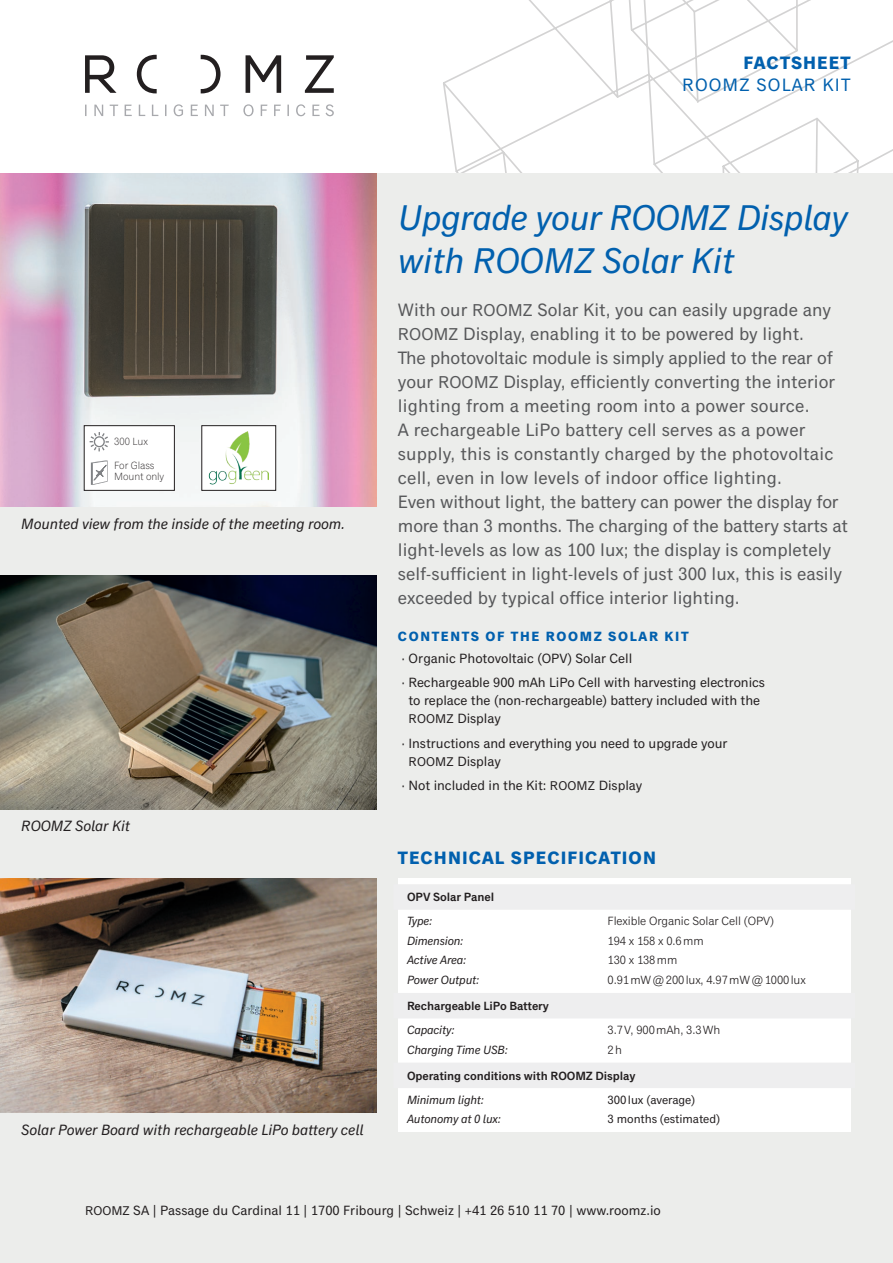
<style>
.page{position:relative;width:893px;height:1263px;background:#fff}
.page>*{position:absolute;margin:0;border:0;box-sizing:border-box;transform-origin:0 0}
.t1{font:italic 36px/43.5px "Classic Grotesque Std";letter-spacing:-.01em;color:#0160ae}
.t2{font:18px/24px "Classic Grotesque Std";color:#57585a}
.t3{font:700 18px "Classic Grotesque Std";letter-spacing:.06em;color:#0160ae}
.t4{font:18px "Classic Grotesque Std";letter-spacing:.06em;color:#0160ae}
.t5{font:italic 15px "Classic Grotesque Std";color:#231f20}
.t6{font:13.5px/18px "Classic Grotesque Std";letter-spacing:-.005em;color:#231f20}
.t7{font:700 13.5px "Classic Grotesque Std";letter-spacing:.12em;color:#0160ae}
.t8{font:12px "Classic Grotesque Std";letter-spacing:-.01em;color:#231f20}
.t9{font:italic 12px "Classic Grotesque Std";letter-spacing:-.01em;color:#231f20}
.t10{font:600 12px "Classic Grotesque Std";letter-spacing:-.01em;color:#231f20}
.t11{font:12px "Classic Grotesque Std";letter-spacing:-.01em;color:#231f20}
.t12{font:300 10.5px/10.5px "Classic Grotesque Std";letter-spacing:-.01em;color:#231f20}
.s1{font-size:17.25px}
.s2{font-size:12.75px}
</style>
<div class="page">
<div style="left:0;top:172px;width:893px;height:1091px;background:#ecedeb"></div>
<img style="left:0;top:172px;width:377px;height:334px">
<svg style="left:136px;top:0;width:757px;height:172px"></svg>
<img style="left:0;top:575px;width:377px;height:234px">
<img style="left:0;top:878px;width:377px;height:234px">
<svg style="left:85px;top:55px;width:32px;height:38px"></svg>
<svg style="left:137px;top:55px;width:20px;height:38px"></svg>
<svg style="left:201px;top:55px;width:20px;height:38px"></svg>
<svg style="left:246px;top:55px;width:35px;height:38px"></svg>
<svg style="left:305px;top:55px;width:29px;height:38px"></svg>
<svg style="left:85px;top:104px;width:249px;height:12px"></svg>
<div style="left:398px;top:878px;width:452px;height:254px;background:#fff"></div>
<div style="left:393px;top:884px;width:462px;height:26px;background:#eeeeef"></div>
<div style="left:393px;top:993px;width:462px;height:25px;background:#eeeeef"></div>
<div style="left:393px;top:1062px;width:462px;height:26px;background:#eeeeef"></div>
<div style="left:202px;top:426px;width:74px;height:64px;background:#fff"></div>
<img style="left:209px;top:432px;width:60px;height:52px">
<div style="left:202px;top:425px;width:74px;height:65px;border:1px solid #231f20"></div>
<div style="left:84px;top:426px;width:90px;height:64px;background:#fff"></div>
<div style="left:84px;top:425px;width:91px;height:65px;border:1px solid #231f20"></div>
<svg style="left:89px;top:432px;width:20px;height:20px"></svg>
<svg style="left:91px;top:460px;width:17px;height:25px"></svg>
<p class="t3" style="left:743px;top:53px;width:109px">FACTSHEET</p>
<p class="t4" style="left:682px;top:75px;width:170px">ROOMZ SOLAR KIT</p>
<p class="t12" style="left:114px;top:437px;width:35px">300 Lux</p>
<p class="t12" style="left:114px;top:460px;width:51px">For Glass<br>Mount only</p>
<p class="t5" style="left:21px;top:515px;width:325px">Mounted view from the inside of the meeting room.</p>
<p class="t5" style="left:21px;top:818px;width:110px">ROOMZ Solar Kit</p>
<p class="t5" style="left:21px;top:1121px;width:344px">Solar Power Board with rechargeable LiPo battery cell</p>
<h1 class="t1" style="left:398px;top:197px;width:451px">Upgrade your ROOMZ Display with ROOMZ Solar Kit</h1>
<p class="t2" style="left:398px;top:298px;width:452px">With our <span class="s1">ROOMZ</span> Solar Kit, you can easily upgrade any <span class="s1">ROOMZ</span> Display, enabling it to be powered by light.<br>The photovoltaic module is simply applied to the rear of your <span class="s1">ROOMZ</span> Display, efficiently converting the interior lighting from a meeting room into a power source.<br>A rechargeable LiPo battery cell serves as a power supply, this is constantly charged by the photovoltaic cell, even in low levels of indoor office lighting.<br>Even without light, the battery can power the display for more than 3 months. The charging of the battery starts at light-levels as low as 100 lux; the display is completely self-sufficient in light-levels of just 300 lux, this is easily exceeded by typical office interior lighting.</p>
<p class="t7" style="left:398px;top:628px;width:292px">CONTENTS OF THE ROOMZ SOLAR KIT</p>
<p class="t6" style="left:401px;top:646px;width:365px;line-height:24.5px">∙ Organic Photovoltaic (OPV) Solar Cell<br>∙ Rechargeable 900 mAh LiPo Cell with harvesting electronics</p>
<p class="t6" style="left:408px;top:692px;width:353px">to replace the (non-rechargeable) battery included with the<br><span class="s2">ROOMZ</span> Display</p>
<p class="t6" style="left:408px;top:734px;width:321px;text-indent:-7px">∙ Instructions and everything you need to upgrade your<br><span class="s2">ROOMZ</span> Display</p>
<p class="t6" style="left:401px;top:777px;width:242px">∙ Not included in the Kit: <span class="s2">ROOMZ</span> Display</p>
<p class="t3" style="left:398px;top:848px;width:260px">TECHNICAL SPECIFICATION</p>
<p class="t10" style="left:407px;top:890px;width:89px">OPV Solar Panel</p>
<p class="t9" style="left:407px;top:914px;width:27px">Type:</p>
<p class="t8" style="left:608px;top:914px;width:168px">Flexible Organic Solar Cell (OPV)</p>
<p class="t9" style="left:407px;top:934px;width:58px">Dimension:</p>
<p class="t8" style="left:608px;top:934px;width:98px">194 x 158 x 0.6mm</p>
<p class="t9" style="left:407px;top:953px;width:61px">Active Area:</p>
<p class="t8" style="left:608px;top:953px;width:71px">130 x 138mm</p>
<p class="t9" style="left:407px;top:973px;width:74px">Power Output:</p>
<p class="t8" style="left:608px;top:973px;width:200px">0.91mW@200lux, 4.97mW@1000lux</p>
<p class="t10" style="left:407px;top:999px;width:143px">Rechargeable LiPo Battery</p>
<p class="t9" style="left:407px;top:1023px;width:49px">Capacity:</p>
<p class="t8" style="left:608px;top:1023px;width:114px">3.7V, 900mAh, 3.3Wh</p>
<p class="t9" style="left:407px;top:1043px;width:102px">Charging Time USB:</p>
<p class="t8" style="left:608px;top:1043px;width:16px">2h</p>
<p class="t10" style="left:407px;top:1069px;width:230px">Operating conditions with ROOMZ Display</p>
<p class="t9" style="left:407px;top:1093px;width:79px">Minimum light:</p>
<p class="t11" style="left:608px;top:1093px;width:89px">300lux (average)</p>
<p class="t9" style="left:407px;top:1112px;width:95px">Autonomy at 0 lux:</p>
<p class="t11" style="left:608px;top:1112px;width:114px">3 months (estimated)</p>
<p class="t6" style="left:85px;top:1202px;width:577px"><span class="s2">ROOMZ</span> SA | Passage du Cardinal 11 | 1700 Fribourg | Schweiz | +41 26 510 11 70 | www.roomz.io</p>
</div>
